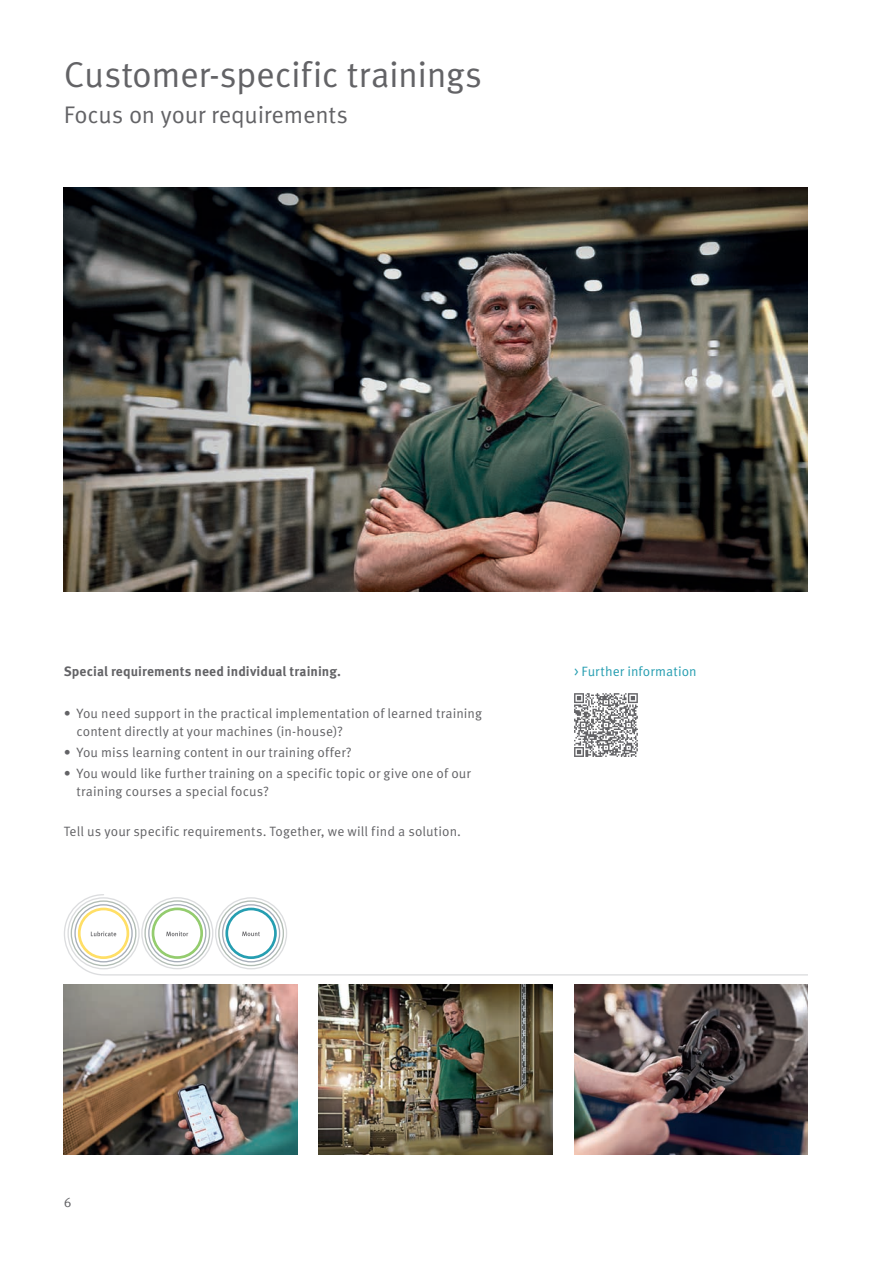
<style>
.page{position:relative;width:893px;height:1263px;background:#fff}
.page>*{position:absolute;margin:0;border:0;box-sizing:border-box;transform-origin:0 0}
.t1{font:36px "Schaeffler Meta";letter-spacing:-.015em;color:#636366}
.t2{font:24px "Schaeffler Meta";letter-spacing:-.005em;color:#636366}
.t3{font:13.5px/17.7px "Schaeffler Meta";letter-spacing:.005em;color:#636366}
.t4{font:700 13.5px "Schaeffler Meta";letter-spacing:.005em;color:#636366}
.t5{font:13.5px "Schaeffler Meta";letter-spacing:.005em;color:#269eb1}
</style>
<div class="page">
<svg style="left:574px;top:693px;width:64px;height:64px"></svg>
<img style="left:574px;top:984px;width:234px;height:170px">
<img style="left:319px;top:984px;width:234px;height:170px">
<img style="left:64px;top:984px;width:234px;height:170px">
<img style="left:64px;top:187px;width:744px;height:404px">
<svg style="left:64px;top:894px;width:744px;height:81px"></svg>
<h1 class="t1" style="left:64px;top:53px;width:420px">Customer-specific trainings</h1>
<h2 class="t2" style="left:64px;top:100px;width:286px">Focus on your requirements</h2>
<p class="t4" style="left:64px;top:663px;width:279px">Special requirements need individual training.</p>
<p class="t3" style="left:77px;top:705px;width:407px;text-indent:-13px">• You need support in the practical implementation of learned training content directly at your machines (in-house)?</p>
<p class="t3" style="left:64px;top:743px;width:289px">• You miss learning content in our training offer?</p>
<p class="t3" style="left:77px;top:764px;width:396px;text-indent:-13px">• You would like further training on a specific topic or give one of our training courses a special focus?</p>
<p class="t3" style="left:64px;top:822px;width:399px">Tell us your specific requirements. Together, we will find a solution.</p>
<p class="t5" style="left:574px;top:663px;width:124px">&gt; Further information</p>
<p class="t3" style="left:64px;top:1194px;width:9px">6</p>
</div>
